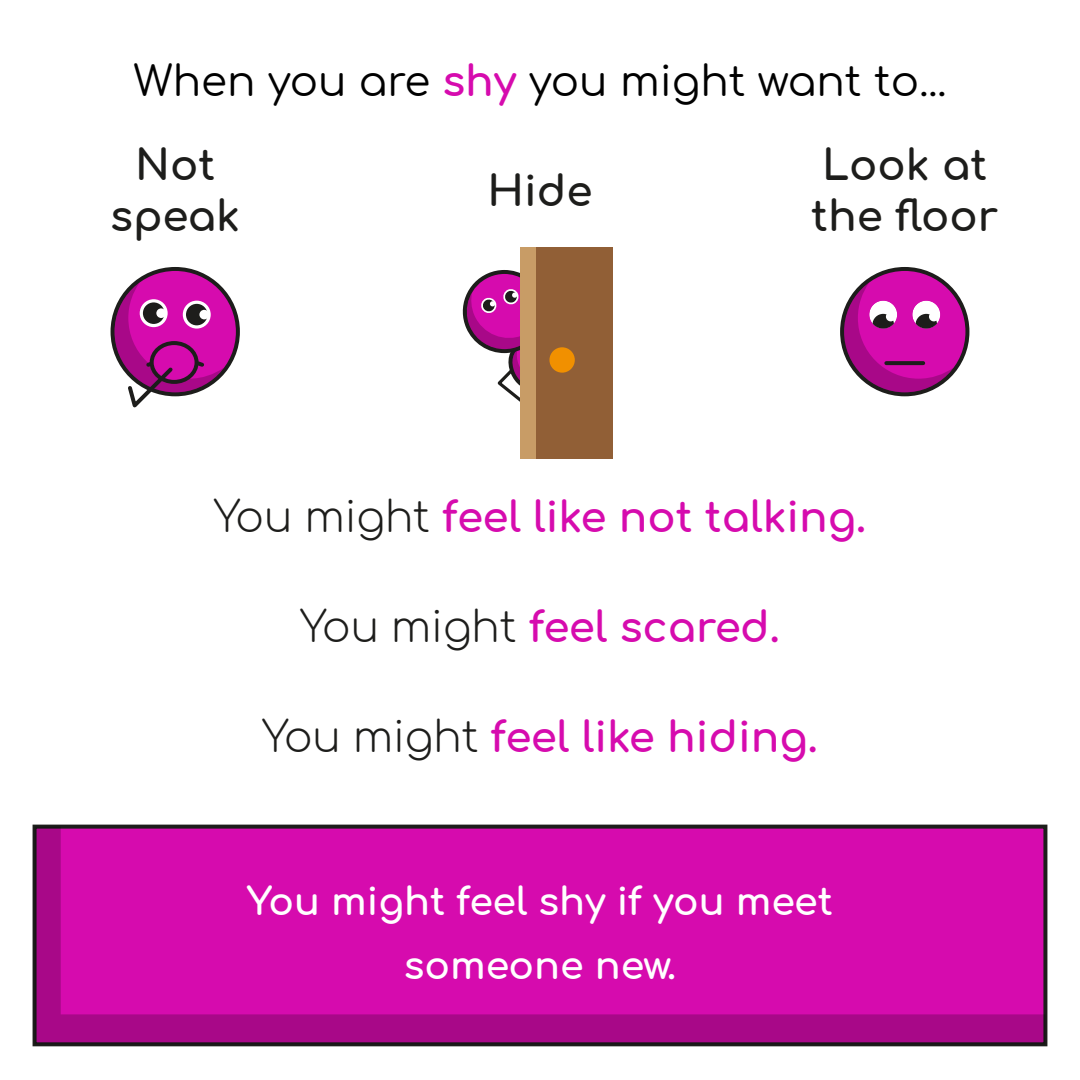
<style>
.page{position:relative;width:1080px;height:1080px;background:#fff}
.page>*{position:absolute;margin:0;border:0;box-sizing:border-box;transform-origin:0 0}
.t1{font:700 42px "Comfortaa";color:#d60bae}
.t2{font:42px "Comfortaa";color:#000}
.t3{font:700 42px/50.4px "Comfortaa";color:#1d1d1b;text-align:center}
.t4{font:700 38px/64px "Comfortaa";color:#fff;text-align:center}
.s1{font-weight:700;color:#d60bae}
.s2{font-weight:300;color:#1d1d1b}
</style>
<div class="page">
<div style="left:33px;top:825px;width:1014px;height:221px;background:#1a1a19"></div>
<svg style="left:35px;top:827px;width:1010px;height:217px;background:#cb0aa5"></svg>
<svg style="left:111px;top:267px;width:129px;height:141px"></svg>
<svg style="left:462px;top:270px;width:58px;height:132px"></svg>
<div style="left:520px;top:248px;width:17px;height:211px;background:#c89c66"></div>
<div style="left:537px;top:248px;width:76px;height:211px;background:#915f36"></div>
<div style="left:549px;top:347px;width:26px;height:26px;background:#f19000;border-radius:50%"></div>
<svg style="left:840px;top:267px;width:129px;height:129px"></svg>
<div style="left:929px;top:312px;width:10px;height:9px;background:#fff;border-radius:50%"></div>
<svg style="left:886px;top:361px;width:37px;height:4px"></svg>
<p class="t2" style="left:133px;top:43px;width:815px">When you are <span class="s1">shy</span> you might want to...</p>
<p class="t3" style="left:110px;top:134px;width:131px">Not speak</p>
<p class="t3" style="left:811px;top:134px;width:188px;text-align:left">Look at the floor</p>
<p class="t3" style="left:488px;top:159px;width:106px">Hide</p>
<p class="t1" style="left:214px;top:478px;width:654px"><span class="s2">You might</span> feel like not talking.</p>
<p class="t1" style="left:300px;top:588px;width:481px"><span class="s2">You might</span> feel scared.</p>
<p class="t1" style="left:262px;top:698px;width:557px"><span class="s2">You might</span> feel like hiding.</p>
<p class="t4" style="left:247px;top:864px;width:588px">You might feel shy if you meet someone new.</p>
</div>
